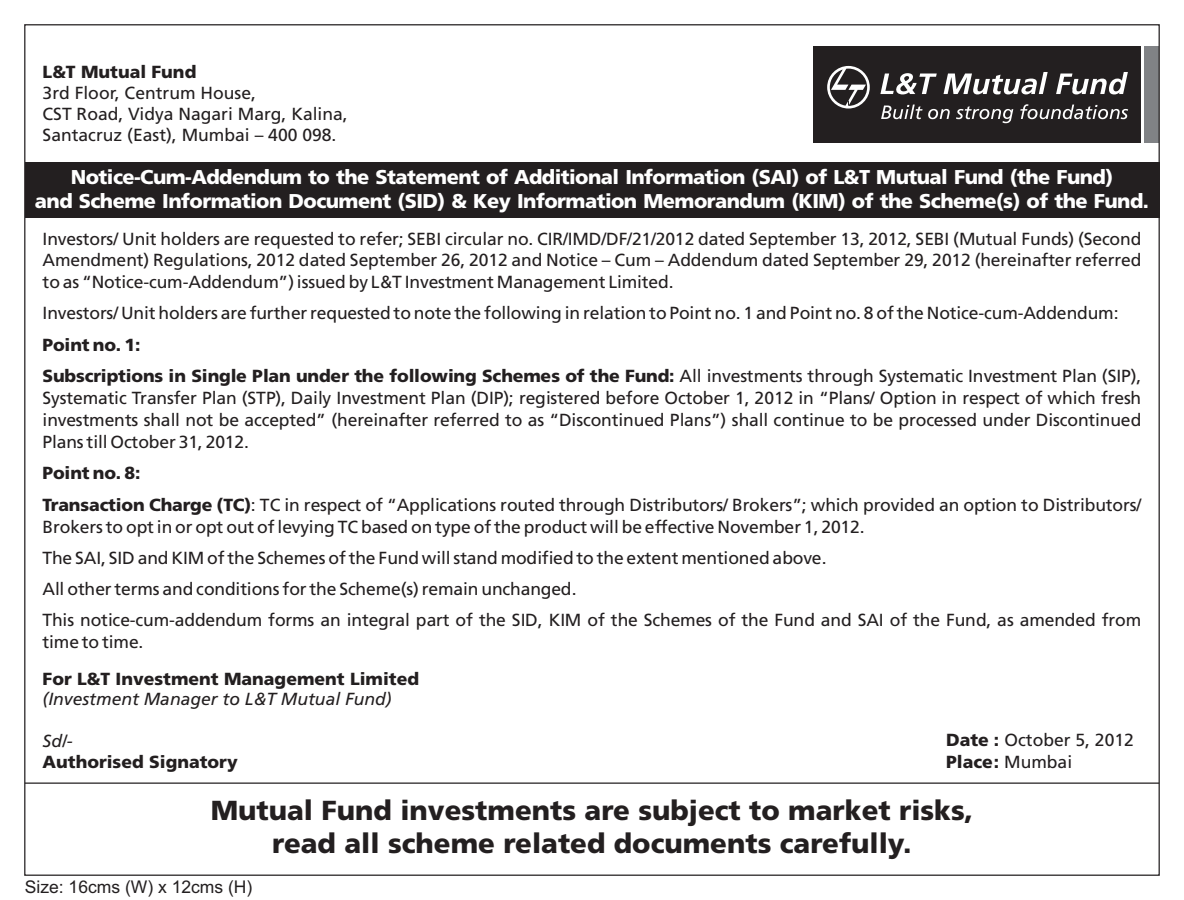
<style>
.page{position:relative;width:1184px;height:900px;background:#fff}
.page>*{position:absolute;margin:0;border:0;box-sizing:border-box;transform-origin:0 0}
.t1{font:900 27.5px/33px "Frutiger";color:#231f20;text-align:center}
.t2{font:900 20px/24px "Frutiger";letter-spacing:-.03em;color:#fff;text-align:center}
.t3{font:17.5px/21.8px "Frutiger";color:#231f20}
.t4{font:900 17.5px/31.5px "Frutiger";color:#231f20}
.t5{font:italic 17.5px "Frutiger";color:#231f20}
.t6{font:17.5px "Arial";color:#231f20}
.s1{font-weight:400}
.s2{font-weight:900}
</style>
<div class="page">
<svg style="left:1140px;top:46px;width:1px;height:97px"></svg>
<div style="left:813px;top:46px;width:327px;height:97px;background:#231f20"></div>
<svg style="left:827px;top:66px;width:42px;height:43px"></svg>
<svg style="left:880px;top:72px;width:247px;height:22px"></svg>
<svg style="left:881px;top:104px;width:247px;height:19px"></svg>
<div style="left:1144px;top:46px;width:15px;height:97px;background:#808285"></div>
<div style="left:25px;top:163px;width:1134px;height:55px;background:#231f20"></div>
<hr style="left:25px;top:783px;width:1134px;height:1px;background:#231f20">
<p class="t4" style="left:43px;top:58px;width:155px">L&amp;T Mutual Fund</p>
<p class="t3" style="left:43px;top:84px;width:307px;line-height:20.8px">3rd Floor, Centrum House,<br>CST Road, Vidya Nagari Marg, Kalina,<br>Santacruz (East), Mumbai – 400 098.</p>
<p class="t2" style="left:35px;top:167px;width:1115px">Notice-Cum-Addendum to the Statement of Additional Information (SAI) of L&amp;T Mutual Fund (the Fund)<br>and Scheme Information Document (SID) &amp; Key Information Memorandum (KIM) of the Scheme(s) of the Fund.</p>
<p class="t3" style="left:43px;top:229px;width:1100px;text-align:justify">Investors/ Unit holders are requested to refer; SEBI circular no. CIR/IMD/DF/21/2012 dated September 13, 2012, SEBI (Mutual Funds) (Second Amendment) Regulations, 2012 dated September 26, 2012 and Notice – Cum – Addendum dated September 29, 2012 (hereinafter referred to as “Notice-cum-Addendum”) issued by L&amp;T Investment Management Limited.</p>
<p class="t3" style="left:43px;top:304px;width:1077px">Investors/ Unit holders are further requested to note the following in relation to Point no. 1 and Point no. 8 of the Notice-cum-Addendum:</p>
<p class="t4" style="left:43px;top:331px;width:1100px">Point no. 1:<br>Subscriptions in Single Plan under the following Schemes of the Fund: <span class="s1">All investments through Systematic Investment Plan (SIP),</span></p>
<p class="t3" style="left:42px;top:389px;width:1100px;text-align:justify">Systematic Transfer Plan (STP), Daily Investment Plan (DIP); registered before October 1, 2012 in “Plans/ Option in respect of which fresh investments shall not be accepted” (hereinafter referred to as “Discontinued Plans”) shall continue to be processed under Discontinued Plans till October 31, 2012.</p>
<p class="t3" style="left:42px;top:459px;width:1100px;line-height:31.5px"><span class="s2">Point no. 8:<br>Transaction Charge (TC)</span>: TC in respect of “Applications routed through Distributors/ Brokers”; which provided an option to Distributors/</p>
<p class="t3" style="left:42px;top:513px;width:1100px;line-height:31px">Brokers to opt in or opt out of levying TC based on type of the product will be effective November 1, 2012.<br>The SAI, SID and KIM of the Schemes of the Fund will stand modified to the extent mentioned above.<br>All other terms and conditions for the Scheme(s) remain unchanged.<br>This notice-cum-addendum forms an integral part of the SID, KIM of the Schemes of the Fund and SAI of the Fund, as amended from</p>
<p class="t3" style="left:42px;top:632px;width:102px">time to time.</p>
<p class="t4" style="left:43px;top:665px;width:378px">For L&amp;T Investment Management Limited</p>
<p class="t5" style="left:43px;top:692px;width:351px">(Investment Manager to L&amp;T Mutual Fund)</p>
<p class="t5" style="left:43px;top:734px;width:32px">Sd/-</p>
<p class="t4" style="left:43px;top:748px;width:197px">Authorised Signatory</p>
<p class="t3" style="left:946px;top:732px;width:189px;line-height:21px"><span class="s2">Date :</span> October 5, 2012<br><span class="s2">Place:</span> Mumbai</p>
<h1 class="t1" style="left:211px;top:796px;width:764px">Mutual Fund investments are subject to market risks, read all scheme related documents carefully.</h1>
<p class="t6" style="left:25px;top:880px;width:229px">Size: 16cms (W) x 12cms (H)</p>
</div>
